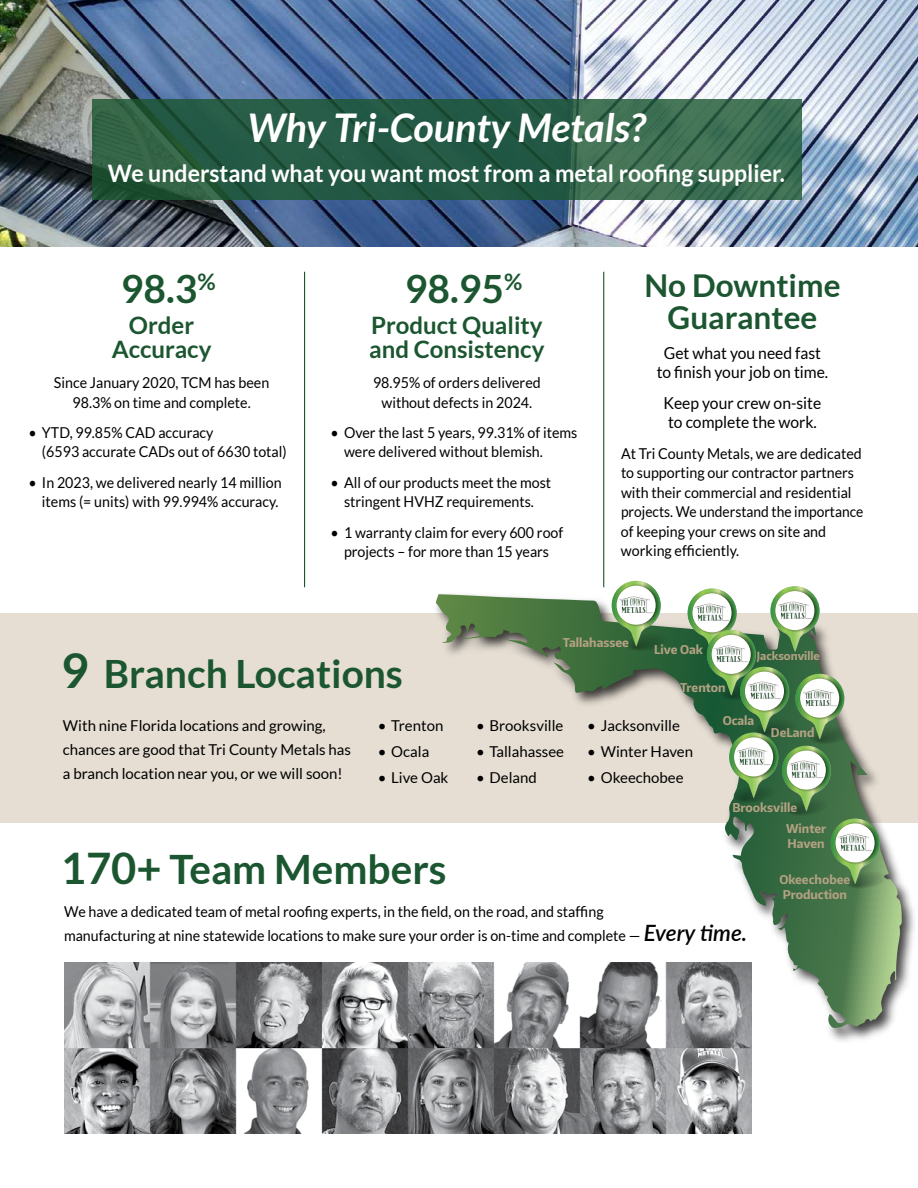
<style>
.page{position:relative;width:918px;height:1188px;background:#fff}
.page>*{position:absolute;margin:0;border:0;box-sizing:border-box;transform-origin:0 0}
.t1{font:700 40.5px "Lato";color:#1b5630}
.t2{font:italic 700 39.6px "Lato";color:#fff}
.t3{font:700 39px "Lato";color:#1b5630}
.t4{font:700 31.5px/31.5px "Lato";color:#1b5630;text-align:center}
.t5{font:700 24.15px "Lato";color:#fff;scale:.96 1}
.t6{font:700 24px/24px "Lato";color:#1b5630;text-align:center}
.t7{font:16.5px/19.5px "Lato";color:#000;text-align:center;scale:.95 1}
.t8{font:15px/19.5px "Lato";color:#000;scale:.95 1}
.t9{font:15px/24px "Lato";color:#000}
.t10{font:700 12.15px/14.5px "Encode Sans Narrow";color:#b3a183}
.t11{font:700 11.25px "Encode Sans Narrow";color:#b3a183}
.s1{font-size:48px}
.s2{font-size:43.5px}
.s3{font-weight:600;font-style:italic;font-size:22.5px}
</style>
<div class="page">
<img style="left:0;top:0;width:918px;height:246px">
<div style="left:0;top:613px;width:918px;height:210px;background:#e6ded3"></div>
<img style="left:436px;top:587px;width:479px;height:460px">
<svg style="left:436px;top:601px;width:252px;height:240px"></svg>
<svg style="left:612px;top:581px;width:56px;height:70px"></svg>
<svg style="left:615px;top:583px;width:44px;height:44px"></svg>
<div style="left:617px;top:586px;width:39px;height:39px;background:#fff;border-radius:50%"></div>
<img style="left:619px;top:595px;width:34px;height:21px">
<svg style="left:688px;top:586px;width:199px;height:303px"></svg>
<svg style="left:834px;top:821px;width:44px;height:44px"></svg>
<div style="left:836px;top:823px;width:39px;height:39px;background:#fff;border-radius:50%"></div>
<img style="left:838px;top:833px;width:34px;height:20px">
<svg style="left:92px;top:99px;width:709px;height:101px;background:#2c6047"></svg>
<img style="left:64px;top:962px;width:687px;height:172px">
<hr style="left:304px;top:272px;width:1px;height:315px;background:#1b5630">
<hr style="left:603px;top:272px;width:1px;height:315px;background:#1b5630">
<hr style="left:917px;top:709px;width:1px;height:479px;background:#e6ded3">
<h2 class="t2" style="left:247px;top:105px;width:400px">Why Tri-County Metals?</h2>
<h3 class="t5" style="left:108px;top:159px;width:707px">We understand what you want most from a metal roofing supplier.</h3>
<h3 class="t3" style="left:121px;top:267px;width:96px">98.3<sup>%</sup></h3>
<h3 class="t6" style="left:112px;top:313px;width:101px">Order<br>Accuracy</h3>
<p class="t8" style="left:54px;top:373px;width:228px;text-align:center">Since January 2020, TCM has been<br>98.3% on time and complete.</p>
<p class="t8" style="left:42px;top:423px;width:259px;text-indent:-13px">• YTD, 99.85% CAD accuracy<br>(6593 accurate CADs out of 6630 total)</p>
<p class="t8" style="left:28px;top:473px;width:268px;text-align:right">• In 2023, we delivered nearly 14 million items (= units) with 99.994% accuracy.</p>
<h3 class="t3" style="left:405px;top:267px;width:119px">98.95<sup>%</sup></h3>
<h3 class="t6" style="left:369px;top:313px;width:177px;text-align:left">Product Quality and Consistency</h3>
<p class="t8" style="left:373px;top:373px;width:178px;text-align:center">98.95% of orders delivered without defects in 2024.</p>
<p class="t8" style="left:344px;top:423px;width:247px;text-indent:-13px">• Over the last 5 years, 99.31% of items were delivered without blemish.</p>
<p class="t8" style="left:331px;top:473px;width:234px;text-align:center">• All of our products meet the most stringent HVHZ requirements.</p>
<p class="t8" style="left:331px;top:522px;width:247px;text-align:center">• 1 warranty claim for every 600 roof projects – for more than 15 years</p>
<h3 class="t4" style="left:644px;top:269px;width:198px">No Downtime<br>Guarantee</h3>
<p class="t7" style="left:657px;top:343px;width:182px">Get what you need fast to finish your job on time.</p>
<p class="t7" style="left:664px;top:393px;width:168px;text-align:left">Keep your crew on-site to complete the work.</p>
<p class="t8" style="left:621px;top:443px;width:257px">At Tri County Metals, we are dedicated to supporting our contractor partners with their commercial and residential projects. We understand the importance of keeping your crews on site and working efficiently.</p>
<h3 class="t3" style="left:61px;top:651px;width:344px"><span class="s1">9</span> Branch Locations</h3>
<p class="t9" style="left:63px;top:713px;width:290px">With nine Florida locations and growing, chances are good that Tri County Metals has a branch location near you, or we will soon!</p>
<p class="t9" style="left:378px;top:713px;width:67px">• Trenton</p>
<p class="t9" style="left:378px;top:739px;width:53px">• Ocala</p>
<p class="t9" style="left:378px;top:765px;width:72px">• Live Oak</p>
<h1 class="t1" style="left:61px;top:846px;width:387px"><span class="s2">170+</span> Team Members</h1>
<p class="t10" style="left:563px;top:635px;width:68px">Tallahassee</p>
<p class="t10" style="left:654px;top:641px;width:50px">Live Oak</p>
<p class="t10" style="left:680px;top:680px;width:47px">Trenton</p>
<p class="t11" style="left:757px;top:649px;width:64px">Jacksonville</p>
<p class="t9" style="left:476px;top:713px;width:89px">• Brooksville</p>
<p class="t9" style="left:476px;top:739px;width:90px">• Tallahassee</p>
<p class="t9" style="left:476px;top:765px;width:62px">• Deland</p>
<p class="t9" style="left:587px;top:713px;width:94px">• Jacksonville</p>
<p class="t9" style="left:587px;top:739px;width:107px">• Winter Haven</p>
<p class="t9" style="left:587px;top:765px;width:98px">• Okeechobee</p>
<p class="t10" style="left:723px;top:713px;width:33px">Ocala</p>
<p class="t10" style="left:771px;top:725px;width:45px">DeLand</p>
<p class="t10" style="left:732px;top:800px;width:66px">Brooksville</p>
<p class="t10" style="left:786px;top:821px;width:42px">Winter<br>Haven</p>
<p class="t10" style="left:779px;top:872px;width:72px">Okeechobee<br>Production</p>
<p class="t8" style="left:64px;top:899px;width:721px;line-height:24px">We have a dedicated team of metal roofing experts, in the field, on the road, and staffing<br>manufacturing at nine statewide locations to make sure your order is on-time and complete — <span class="s3">Every time.</span></p>
</div>
